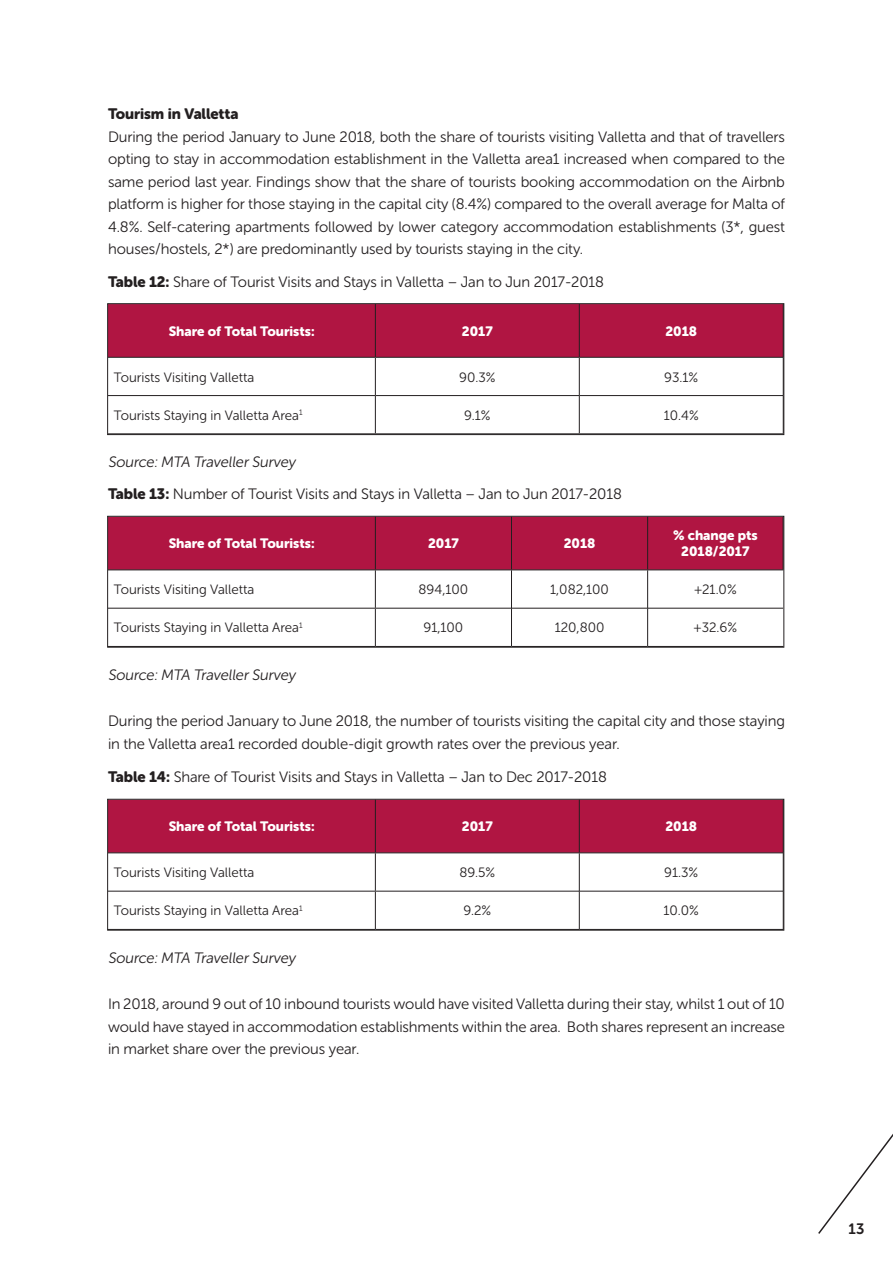
<style>
.page{position:relative;width:893px;height:1263px;background:#fff}
.page>*{position:absolute;margin:0;border:0;box-sizing:border-box;transform-origin:0 0}
.t1{font:15px/22.5px "Museo Sans Rounded 300";letter-spacing:-.01em;color:#231f20;text-align:justify}
.t2{font:15px "Museo Sans Rounded 900";letter-spacing:-.01em;color:#231f20}
.t3{font:15px "Museo Sans Rounded 700";color:#231f20}
.t4{font:13.5px "Museo Sans Rounded 300";color:#231f20}
.t5{font:13.5px/16.2px "Museo Sans Rounded 900";color:#fff;text-align:center}
.s1{font-family:"Museo Sans Rounded 900"}
</style>
<div class="page">
<svg style="left:818px;top:1134px;width:75px;height:100px"></svg>
<div style="left:109px;top:518px;width:673px;height:51px;background:#b01542"></div>
<svg style="left:109px;top:570px;width:673px;height:75px"></svg>
<hr style="left:108px;top:608px;width:267px;height:1px;background:#231f20">
<hr style="left:375px;top:608px;width:136px;height:1px;background:#231f20">
<hr style="left:512px;top:608px;width:135px;height:1px;background:#231f20">
<hr style="left:648px;top:608px;width:135px;height:1px;background:#231f20">
<hr style="left:511px;top:517px;width:1px;height:52px;background:#231f20">
<hr style="left:511px;top:570px;width:1px;height:38px;background:#231f20">
<hr style="left:511px;top:608px;width:1px;height:38px;background:#231f20">
<hr style="left:647px;top:517px;width:1px;height:52px;background:#231f20">
<hr style="left:647px;top:570px;width:1px;height:38px;background:#231f20">
<hr style="left:647px;top:608px;width:1px;height:38px;background:#231f20">
<hr style="left:108px;top:569px;width:267px;height:1px;background:#231f20">
<hr style="left:375px;top:569px;width:136px;height:1px;background:#231f20">
<hr style="left:511px;top:569px;width:137px;height:1px;background:#231f20">
<hr style="left:648px;top:569px;width:135px;height:1px;background:#231f20">
<hr style="left:375px;top:517px;width:1px;height:52px;background:#231f20">
<hr style="left:375px;top:570px;width:1px;height:38px;background:#231f20">
<hr style="left:375px;top:608px;width:1px;height:38px;background:#231f20">
<div style="left:107px;top:516px;width:677px;height:131px;border:1px solid #231f20"></div>
<div style="left:109px;top:801px;width:673px;height:51px;background:#b01542"></div>
<svg style="left:109px;top:853px;width:673px;height:75px"></svg>
<hr style="left:108px;top:891px;width:267px;height:1px;background:#231f20">
<hr style="left:375px;top:891px;width:204px;height:1px;background:#231f20">
<hr style="left:579px;top:891px;width:204px;height:1px;background:#231f20">
<hr style="left:579px;top:800px;width:1px;height:52px;background:#231f20">
<hr style="left:579px;top:853px;width:1px;height:38px;background:#231f20">
<hr style="left:579px;top:891px;width:1px;height:38px;background:#231f20">
<hr style="left:108px;top:852px;width:267px;height:1px;background:#231f20">
<hr style="left:375px;top:852px;width:204px;height:1px;background:#231f20">
<hr style="left:579px;top:852px;width:204px;height:1px;background:#231f20">
<hr style="left:375px;top:800px;width:1px;height:52px;background:#231f20">
<hr style="left:375px;top:853px;width:1px;height:38px;background:#231f20">
<hr style="left:375px;top:891px;width:1px;height:38px;background:#231f20">
<div style="left:107px;top:799px;width:677px;height:131px;border:1px solid #231f20"></div>
<div style="left:109px;top:305px;width:673px;height:52px;background:#b01542"></div>
<svg style="left:109px;top:358px;width:673px;height:75px"></svg>
<hr style="left:108px;top:395px;width:267px;height:1px;background:#231f20">
<hr style="left:375px;top:395px;width:204px;height:1px;background:#231f20">
<hr style="left:579px;top:395px;width:204px;height:1px;background:#231f20">
<hr style="left:579px;top:304px;width:1px;height:53px;background:#231f20">
<hr style="left:579px;top:358px;width:1px;height:38px;background:#231f20">
<hr style="left:579px;top:396px;width:1px;height:37px;background:#231f20">
<hr style="left:108px;top:357px;width:267px;height:1px;background:#231f20">
<hr style="left:375px;top:357px;width:204px;height:1px;background:#231f20">
<hr style="left:579px;top:357px;width:204px;height:1px;background:#231f20">
<hr style="left:375px;top:304px;width:1px;height:53px;background:#231f20">
<hr style="left:375px;top:358px;width:1px;height:37px;background:#231f20">
<hr style="left:375px;top:396px;width:1px;height:37px;background:#231f20">
<div style="left:107px;top:303px;width:677px;height:132px;border:1px solid #231f20"></div>
<p class="t2" style="left:108px;top:105px;width:132px">Tourism in Valletta</p>
<p class="t1" style="left:108px;top:125px;width:679px">During the period January to June 2018, both the share of tourists visiting Valletta and that of travellers opting to stay in accommodation establishment in the Valletta area1 increased when compared to the same period last year. Findings show that the share of tourists booking accommodation on the Airbnb platform is higher for those staying in the capital city (8.4%) compared to the overall average for Malta of 4.8%. Self-catering apartments followed by lower category accommodation establishments (3*, guest houses/hostels, 2*) are predominantly used by tourists staying in the city.</p>
<p class="t1" style="left:108px;top:270px;width:498px"><span class="s1">Table 12:</span> Share of Tourist Visits and Stays in Valletta – Jan to Jun 2017-2018</p>
<p class="t5" style="left:169px;top:323px;width:147px">Share of Total Tourists:</p>
<p class="t5" style="left:462px;top:323px;width:32px">2017</p>
<p class="t5" style="left:665px;top:323px;width:33px">2018</p>
<p class="t4" style="left:114px;top:370px;width:142px">Tourists Visiting Valletta</p>
<p class="t4" style="left:459px;top:370px;width:38px">90.3%</p>
<p class="t4" style="left:664px;top:370px;width:36px">93.1%</p>
<p class="t4" style="left:114px;top:408px;width:190px">Tourists Staying in Valletta Area<sup>1</sup></p>
<p class="t4" style="left:464px;top:408px;width:28px">9.1%</p>
<p class="t4" style="left:664px;top:408px;width:36px">10.4%</p>
<p class="t1" style="left:108px;top:450px;width:189px">Source: MTA Traveller Survey</p>
<p class="t1" style="left:108px;top:483px;width:515px"><span class="s1">Table 13:</span> Number of Tourist Visits and Stays in Valletta – Jan to Jun 2017-2018</p>
<p class="t5" style="left:169px;top:536px;width:147px">Share of Total Tourists:</p>
<p class="t5" style="left:428px;top:536px;width:32px">2017</p>
<p class="t5" style="left:564px;top:536px;width:33px">2018</p>
<p class="t5" style="left:673px;top:527px;width:86px">% change pts<br>2018/2017</p>
<p class="t4" style="left:114px;top:582px;width:142px">Tourists Visiting Valletta</p>
<p class="t4" style="left:419px;top:582px;width:51px">894,100</p>
<p class="t4" style="left:550px;top:582px;width:60px">1,082,100</p>
<p class="t4" style="left:694px;top:582px;width:44px">+21.0%</p>
<p class="t4" style="left:114px;top:620px;width:190px">Tourists Staying in Valletta Area<sup>1</sup></p>
<p class="t4" style="left:423px;top:620px;width:41px">91,100</p>
<p class="t4" style="left:555px;top:620px;width:51px">120,800</p>
<p class="t4" style="left:693px;top:620px;width:45px">+32.6%</p>
<p class="t1" style="left:108px;top:664px;width:189px">Source: MTA Traveller Survey</p>
<p class="t1" style="left:108px;top:710px;width:679px">During the period January to June 2018, the number of tourists visiting the capital city and those staying in the Valletta area1 recorded double-digit growth rates over the previous year.</p>
<p class="t1" style="left:108px;top:766px;width:500px"><span class="s1">Table 14:</span> Share of Tourist Visits and Stays in Valletta – Jan to Dec 2017-2018</p>
<p class="t5" style="left:169px;top:818px;width:147px">Share of Total Tourists:</p>
<p class="t5" style="left:462px;top:818px;width:32px">2017</p>
<p class="t5" style="left:665px;top:818px;width:33px">2018</p>
<p class="t4" style="left:114px;top:865px;width:142px">Tourists Visiting Valletta</p>
<p class="t4" style="left:459px;top:865px;width:37px">89.5%</p>
<p class="t4" style="left:664px;top:865px;width:36px">91.3%</p>
<p class="t4" style="left:114px;top:903px;width:190px">Tourists Staying in Valletta Area<sup>1</sup></p>
<p class="t4" style="left:463px;top:903px;width:29px">9.2%</p>
<p class="t4" style="left:664px;top:903px;width:37px">10.0%</p>
<p class="t1" style="left:108px;top:947px;width:189px">Source: MTA Traveller Survey</p>
<p class="t1" style="left:108px;top:993px;width:678px">In 2018, around 9 out of 10 inbound tourists would have visited Valletta during their stay, whilst 1 out of 10 would have stayed in accommodation establishments within the area. Both shares represent an increase in market share over the previous year.</p>
<p class="t3" style="left:849px;top:1220px;width:17px">13</p>
</div>
